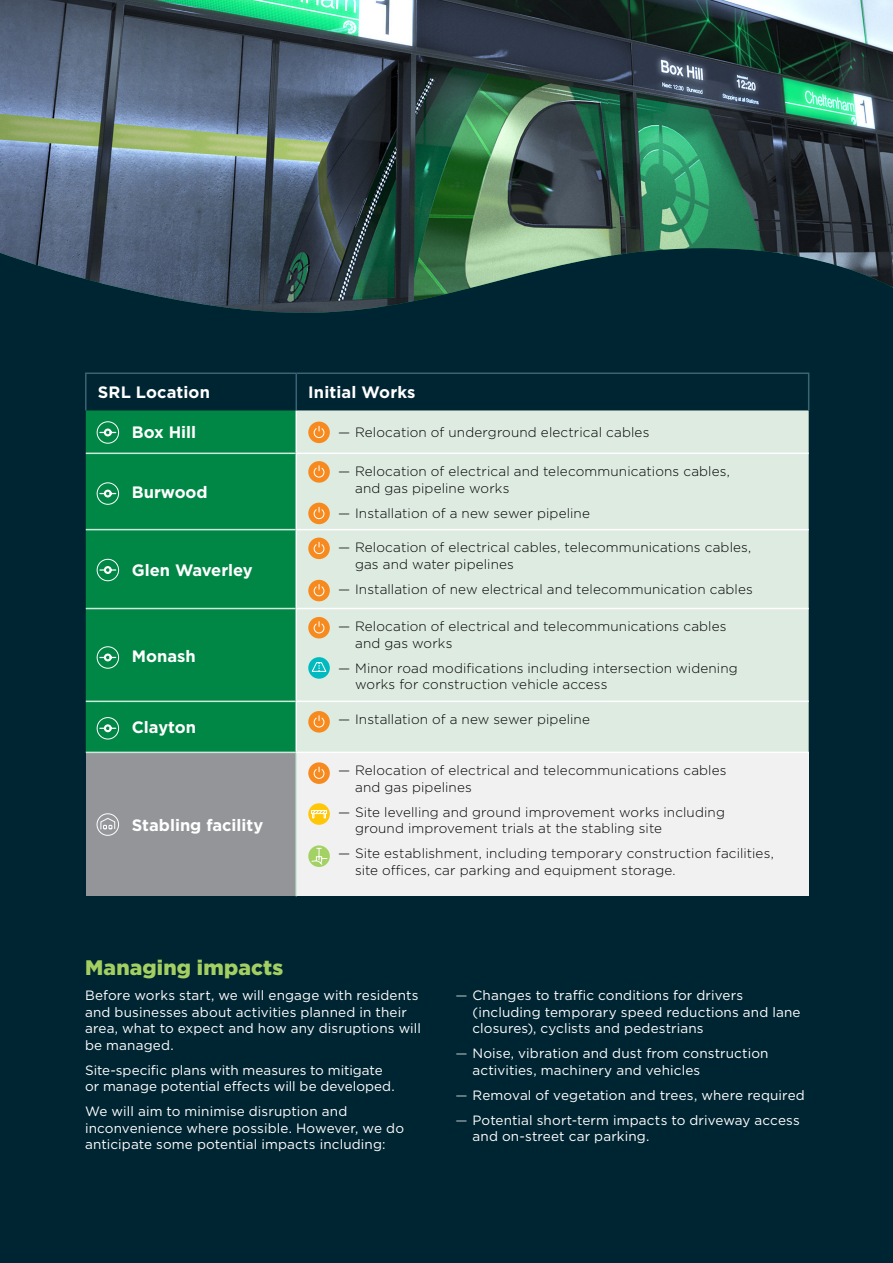
<style>
.page{position:relative;width:893px;height:1263px;background:#002532}
.page>*{position:absolute;margin:0;border:0;box-sizing:border-box;transform-origin:0 0}
.BODY_H1-Project_Bene{font:900 21px "Gotham";letter-spacing:.01em;color:#a3cf62}
.Table_Header{font:700 16.5px "Gotham";color:#fff}
.BODY_H1-Project_Bene-2{font:700 16.5px "Gotham";letter-spacing:.01em;color:#fff}
.t1{font:300 13.5px/16.5px "Gotham";letter-spacing:.01em;color:#000}
.BODY_COPY{font:13.5px/16.5px "Gotham";letter-spacing:.01em;color:#fff}
.s1{font-weight:300}
</style>
<div class="page">
<img style="left:328px;top:0;width:565px;height:313px">
<div style="left:328px;top:410px;width:481px;height:342px;background:#ddebe1"></div>
<div style="left:296px;top:752px;width:513px;height:144px;background:#f1f1f2"></div>
<hr style="left:296px;top:529px;width:513px;height:1px;background:#fff">
<hr style="left:296px;top:608px;width:513px;height:1px;background:#fff">
<hr style="left:296px;top:752px;width:513px;height:1px;background:#fff">
<hr style="left:296px;top:701px;width:513px;height:1px;background:#fff">
<hr style="left:296px;top:453px;width:513px;height:1px;background:#fff">
<hr style="left:296px;top:372px;width:513px;height:2px;background:#3a6473">
<hr style="left:808px;top:374px;width:1px;height:36px;background:#3a6473">
<svg style="left:308px;top:711px;width:22px;height:21px"></svg>
<svg style="left:308px;top:762px;width:22px;height:22px"></svg>
<svg style="left:308px;top:617px;width:22px;height:21px"></svg>
<svg style="left:308px;top:538px;width:22px;height:21px"></svg>
<svg style="left:308px;top:580px;width:22px;height:21px"></svg>
<svg style="left:308px;top:422px;width:22px;height:21px"></svg>
<svg style="left:308px;top:657px;width:22px;height:22px"></svg>
<svg style="left:308px;top:803px;width:22px;height:22px"></svg>
<svg style="left:308px;top:461px;width:22px;height:22px"></svg>
<svg style="left:308px;top:503px;width:22px;height:21px"></svg>
<svg style="left:308px;top:845px;width:22px;height:22px"></svg>
<svg style="left:0;top:0;width:328px;height:897px"></svg>
<p class="BODY_H1-Project_Bene-2" style="left:98px;top:382px;width:114px">SRL Location</p>
<p class="BODY_H1-Project_Bene-2" style="left:308px;top:382px;width:109px">Initial Works</p>
<p class="Table_Header" style="left:132px;top:421px;width:66px">Box Hill</p>
<p class="t1" style="left:338px;top:423px;width:313px">— Relocation of underground electrical cables</p>
<p class="Table_Header" style="left:132px;top:481px;width:77px">Burwood</p>
<p class="Table_Header" style="left:132px;top:559px;width:123px">Glen Waverley</p>
<p class="Table_Header" style="left:132px;top:645px;width:65px">Monash</p>
<p class="Table_Header" style="left:132px;top:717px;width:66px">Clayton</p>
<p class="Table_Header" style="left:132px;top:814px;width:133px">Stabling facility</p>
<p class="t1" style="left:355px;top:463px;width:376px;text-indent:-17px">— Relocation of electrical and telecommunications cables, and gas pipeline works</p>
<p class="t1" style="left:338px;top:504px;width:253px">— Installation of a new sewer pipeline</p>
<p class="t1" style="left:355px;top:539px;width:398px;text-indent:-17px">— Relocation of electrical cables, telecommunications cables, gas and water pipelines</p>
<p class="t1" style="left:338px;top:580px;width:416px">— Installation of new electrical and telecommunication cables</p>
<p class="t1" style="left:355px;top:618px;width:373px;text-indent:-17px">— Relocation of electrical and telecommunications cables and gas works</p>
<p class="t1" style="left:355px;top:659px;width:384px;text-indent:-17px">— Minor road modifications including intersection widening works for construction vehicle access</p>
<p class="t1" style="left:338px;top:711px;width:253px">— Installation of a new sewer pipeline</p>
<p class="t1" style="left:355px;top:762px;width:373px;text-indent:-17px">— Relocation of electrical and telecommunications cables and gas pipelines</p>
<p class="t1" style="left:355px;top:803px;width:371px;text-indent:-17px">— Site levelling and ground improvement works including ground improvement trials at the stabling site</p>
<p class="t1" style="left:355px;top:845px;width:420px;text-indent:-17px">— Site establishment, including temporary construction facilities, site offices, car parking and equipment storage.</p>
<p class="BODY_H1-Project_Bene" style="left:85px;top:953px;width:200px">Managing impacts</p>
<p class="BODY_COPY" style="left:85px;top:987px;width:338px">Before works start, we will engage with residents and businesses about activities planned in their area, what to expect and how any disruptions will be managed.</p>
<p class="BODY_COPY" style="left:85px;top:1061px;width:311px">Site-specific plans with measures to mitigate or manage potential effects will be developed.</p>
<p class="BODY_COPY" style="left:85px;top:1103px;width:320px">We will aim to minimise disruption and inconvenience where possible. However, we do anticipate some potential impacts including:</p>
<p class="BODY_COPY" style="left:472px;top:987px;width:330px;text-indent:-17px"><span class="s1">—</span> Changes to traffic conditions for drivers (including temporary speed reductions and lane closures), cyclists and pedestrians</p>
<p class="BODY_COPY" style="left:472px;top:1045px;width:298px;text-indent:-17px"><span class="s1">—</span> Noise, vibration and dust from construction activities, machinery and vehicles</p>
<p class="BODY_COPY" style="left:455px;top:1086px;width:351px"><span class="s1">—</span> Removal of vegetation and trees, where required</p>
<p class="BODY_COPY" style="left:472px;top:1111px;width:329px;text-indent:-17px"><span class="s1">—</span> Potential short-term impacts to driveway access and on-street car parking.</p>
</div>
